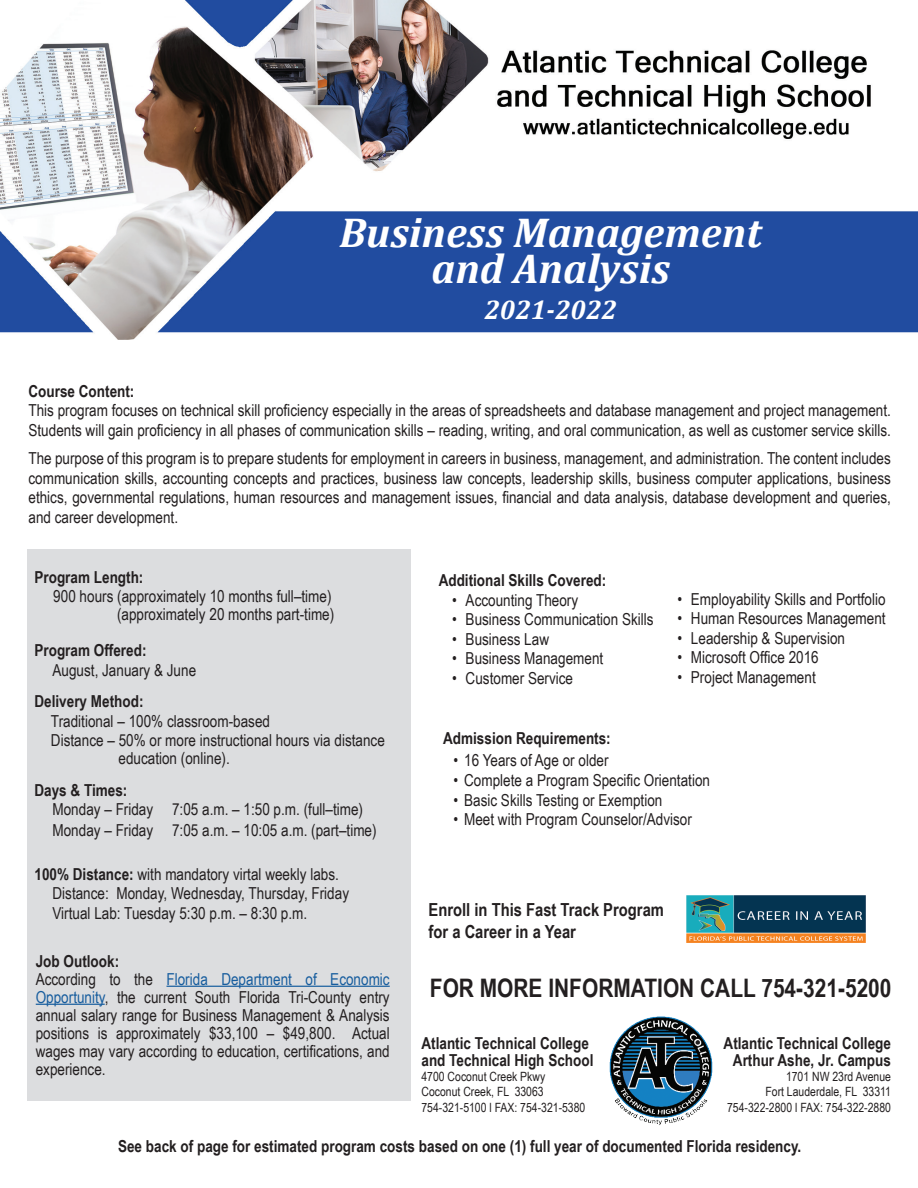
<style>
.page{position:relative;width:918px;height:1188px;background:#fff}
.page>*{position:absolute;margin:0;border:0;box-sizing:border-box;transform-origin:0 0}
.t1{font:italic 700 42px/36px "Cambria";color:#fff;text-align:center}
.t2{font:italic 700 27px "Cambria";color:#fff}
.t3{font:700 25.5px "Arial Narrow";color:#231f20}
.t4{font:700 18px/21.6px "Arial Narrow";color:#231f20}
.t5{font:16.5px/18px "Arial Narrow";color:#231f20}
.t6{font:700 16.5px/16.5px "Arial Narrow";color:#231f20}
.t7{font:12.75px/15.3px "Arial Narrow";color:#231f20}
.s1{font-weight:700}
.s2{color:#175d9e}
</style>
<div class="page">
<img style="left:0;top:0;width:918px;height:943px">
<div style="left:27px;top:549px;width:384px;height:552px;background:#dcdddf"></div>
<hr style="left:167px;top:986px;width:223px;height:1px;background:#175d9e">
<hr style="left:36px;top:1004px;width:69px;height:1px;background:#175d9e">
<img style="left:609px;top:1016px;width:104px;height:109px">
<img style="left:686px;top:896px;width:180px;height:46px">
<h1 class="t1" style="left:340px;top:213px;width:424px">Business Management and Analysis</h1>
<h2 class="t2" style="left:484px;top:290px;width:134px">2021-2022</h2>
<p class="t6" style="left:28px;top:382px;width:107px">Course Content:</p>
<p class="t5" style="left:28px;top:400px;width:864px;line-height:19.5px">This program focuses on technical skill proficiency especially in the areas of spreadsheets and database management and project management.<br>Students will gain proficiency in all phases of communication skills – reading, writing, and oral communication, as well as customer service skills.</p>
<p class="t5" style="left:28px;top:448px;width:864px;line-height:19.5px;text-align:justify">The purpose of this program is to prepare students for employment in careers in business, management, and administration. The content includes communication skills, accounting concepts and practices, business law concepts, leadership skills, business computer applications, business ethics, governmental regulations, human resources and management issues, financial and data analysis, database development and queries, and career development.</p>
<p class="t6" style="left:34px;top:568px;width:110px">Program Length:</p>
<p class="t5" style="left:53px;top:587px;width:282px;text-align:right">900 hours (approximately 10 months full–time) (approximately 20 months part-time)</p>
<p class="t6" style="left:34px;top:642px;width:114px">Program Offered:</p>
<p class="t5" style="left:53px;top:661px;width:145px">August, January &amp; June</p>
<p class="t6" style="left:34px;top:693px;width:111px">Delivery Method:</p>
<p class="t5" style="left:51px;top:711px;width:335px;line-height:19.5px">Traditional – 100% classroom-based<br>Distance – 50% or more instructional hours via distance</p>
<p class="t5" style="left:118px;top:749px;width:113px">education (online).</p>
<p class="t6" style="left:34px;top:781px;width:95px">Days &amp; Times:</p>
<p class="t5" style="left:52px;top:799px;width:326px;line-height:21px">Monday – Friday 7:05 a.m. – 1:50 p.m. (full–time)<br>Monday – Friday 7:05 a.m. – 10:05 a.m. (part–time)</p>
<p class="t5" style="left:52px;top:864px;width:298px;line-height:19.5px;text-indent:-18px"><span class="s1">100% Distance:</span> with mandatory virtal weekly labs.<br>Distance: Monday, Wednesday, Thursday, Friday<br>Virtual Lab: Tuesday 5:30 p.m. – 8:30 p.m.</p>
<p class="t5" style="left:36px;top:951px;width:355px"><span class="s1">Job Outlook:<br></span>According to the <span class="s2">Florida Department of Economic Opportunity</span>, the current South Florida Tri-County entry annual salary range for Business Management &amp; Analysis positions is approximately $33,100 – $49,800. Actual wages may vary according to education, certifications, and experience.</p>
<p class="t6" style="left:439px;top:572px;width:169px">Additional Skills Covered:</p>
<p class="t5" style="left:452px;top:591px;width:128px">• Accounting Theory</p>
<p class="t5" style="left:452px;top:610px;width:203px">• Business Communication Skills</p>
<p class="t5" style="left:452px;top:630px;width:98px">• Business Law</p>
<p class="t5" style="left:452px;top:649px;width:153px">• Business Management</p>
<p class="t5" style="left:452px;top:669px;width:123px">• Customer Service</p>
<p class="t5" style="left:677px;top:589px;width:210px">• Employability Skills and Portfolio</p>
<p class="t5" style="left:677px;top:609px;width:210px">• Human Resources Management</p>
<p class="t5" style="left:677px;top:628px;width:169px">• Leadership &amp; Supervision</p>
<p class="t5" style="left:677px;top:648px;width:143px">• Microsoft Office 2016</p>
<p class="t5" style="left:677px;top:667px;width:140px">• Project Management</p>
<p class="t6" style="left:443px;top:729px;width:169px">Admission Requirements:</p>
<p class="t5" style="left:454px;top:751px;width:156px">• 16 Years of Age or older</p>
<p class="t5" style="left:454px;top:771px;width:258px">• Complete a Program Specific Orientation</p>
<p class="t5" style="left:454px;top:790px;width:210px">• Basic Skills Testing or Exemption</p>
<p class="t5" style="left:454px;top:810px;width:240px">• Meet with Program Counselor/Advisor</p>
<p class="t4" style="left:429px;top:898px;width:237px">Enroll in This Fast Track Program for a Career in a Year</p>
<h3 class="t3" style="left:430px;top:969px;width:463px">FOR MORE INFORMATION CALL 754-321-5200</h3>
<p class="t6" style="left:422px;top:1034px;width:173px">Atlantic Technical College and Technical High School</p>
<p class="t7" style="left:422px;top:1068px;width:165px">4700 Coconut Creek Pkwy<br>Coconut Creek, FL 33063<br>754-321-5100 l FAX: 754-321-5380</p>
<p class="t6" style="left:724px;top:1034px;width:169px;text-align:center">Atlantic Technical College<br>Arthur Ashe, Jr. Campus</p>
<p class="t7" style="left:727px;top:1068px;width:165px;text-align:right">1701 NW 23rd Avenue<br>Fort Lauderdale, FL 33311<br>754-322-2800 l FAX: 754-322-2880</p>
<p class="t6" style="left:118px;top:1137px;width:685px">See back of page for estimated program costs based on one (1) full year of documented Florida residency.</p>
</div>
